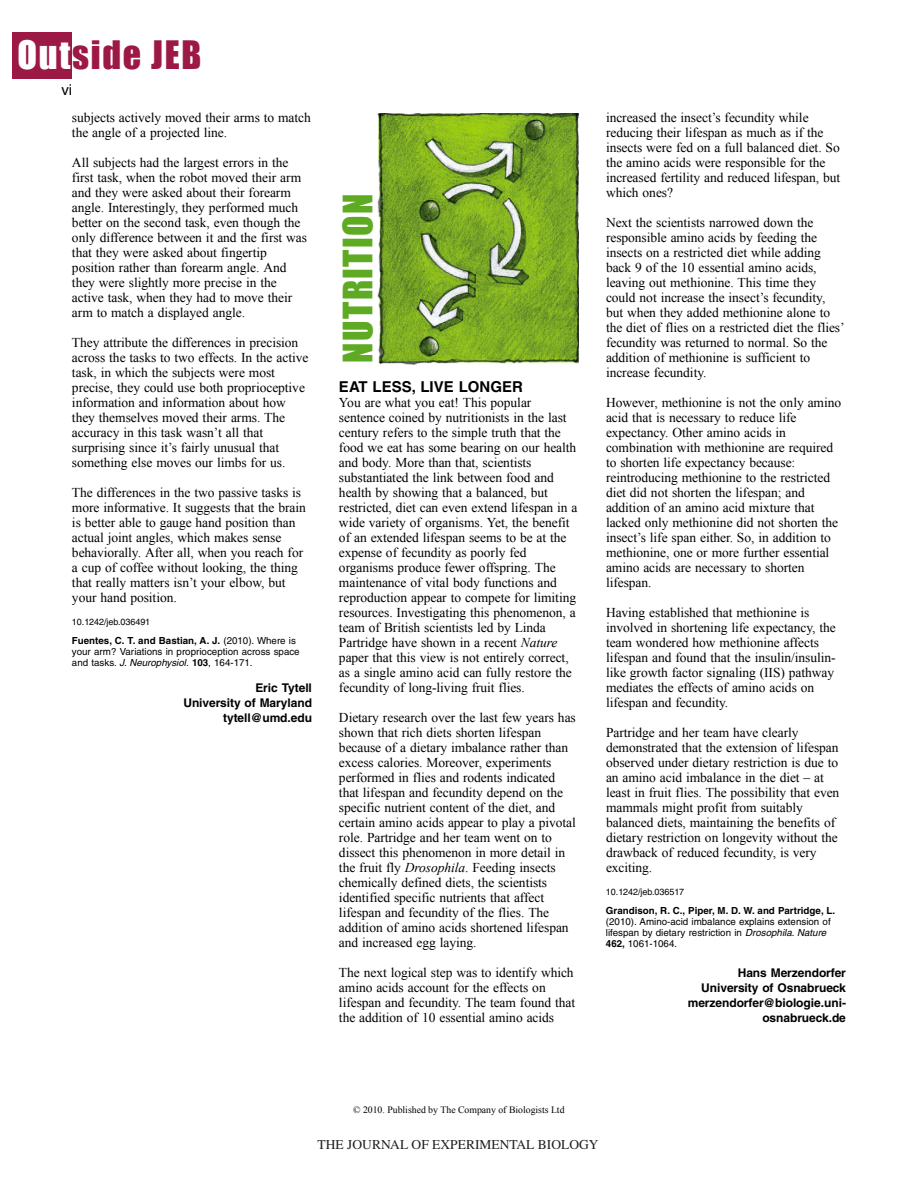
<style>
.page{position:relative;width:918px;height:1188px;background:#fff}
.page>*{position:absolute;margin:0;border:0;box-sizing:border-box;transform-origin:0 0}
.t1{font:37.5px "Impact";letter-spacing:.035em;color:#5eaa22}
.t2{font:36px "Impact";letter-spacing:.05em;color:#9d1945}
.t3{font:700 15px "Helvetica";color:#000}
.t4{font:15px "Helvetica";color:#000}
.t5{font:13.5px/15px "Times New Roman";letter-spacing:-.005em;color:#000}
.t6{font:13.5px "Times";color:#231f20}
.t7{font:700 12px/15px "Helvetica";letter-spacing:-.005em;color:#000;text-align:right}
.t8{font:9.75px/11.2px "Helvetica";color:#000}
.t9{font:700 9.75px "Helvetica";color:#000}
.t10{font:9.75px "Times New Roman";color:#000}
.t11{font:9px "Helvetica";letter-spacing:-.005em;color:#000}
.s1{color:#fff}
.s2{font-weight:700}
.s3{font-style:italic}
</style>
<div class="page">
<div style="left:12px;top:32px;width:60px;height:46px;background:#9d1945"></div>
<img style="left:377px;top:113px;width:202px;height:252px">
<h2 class="t2" style="left:17px;top:33px;width:185px"><span class="s1">Out</span>side JEB</h2>
<p class="t4" style="left:61px;top:84px;width:12px">vi</p>
<p class="t5" style="left:72px;top:110px;width:240px">subjects actively moved their arms to match the angle of a projected line.</p>
<p class="t5" style="left:72px;top:155px;width:237px">All subjects had the largest errors in the first task, when the robot moved their arm and they were asked about their forearm angle. Interestingly, they performed much better on the second task, even though the only difference between it and the first was that they were asked about fingertip position rather than forearm angle. And they were slightly more precise in the active task, when they had to move their arm to match a displayed angle.</p>
<p class="t5" style="left:72px;top:335px;width:238px">They attribute the differences in precision across the tasks to two effects. In the active task, in which the subjects were most precise, they could use both proprioceptive information and information about how they themselves moved their arms. The accuracy in this task wasn’t all that surprising since it’s fairly unusual that something else moves our limbs for us.</p>
<p class="t5" style="left:72px;top:485px;width:235px">The differences in the two passive tasks is more informative. It suggests that the brain is better able to gauge hand position than actual joint angles, which makes sense behaviorally. After all, when you reach for a cup of coffee without looking, the thing that really matters isn’t your elbow, but your hand position.</p>
<p class="t11" style="left:72px;top:618px;width:80px">10.1242/jeb.036491</p>
<p class="t8" style="left:72px;top:635px;width:229px"><span class="s2">Fuentes, C. T. and Bastian, A. J.</span> (2010). Where is your arm? Variations in proprioception across space and tasks. <span class="s3">J. Neurophysiol.</span> <span class="s2">103</span>, 164-171.</p>
<p class="t7" style="left:183px;top:682px;width:130px">Eric Tytell<br>University of Maryland tytell@umd.edu</p>
<h1 class="t1" style="left:346px;top:363px;width:170px;rotate:-90deg">NUTRITION</h1>
<p class="t3" style="left:339px;top:381px;width:185px">EAT LESS, LIVE LONGER</p>
<p class="t5" style="left:339px;top:395px;width:240px">You are what you eat! This popular sentence coined by nutritionists in the last century refers to the simple truth that the food we eat has some bearing on our health and body. More than that, scientists substantiated the link between food and health by showing that a balanced, but restricted, diet can even extend lifespan in a wide variety of organisms. Yet, the benefit of an extended lifespan seems to be at the expense of fecundity as poorly fed organisms produce fewer offspring. The maintenance of vital body functions and reproduction appear to compete for limiting resources. Investigating this phenomenon, a team of British scientists led by Linda Partridge have shown in a recent <span class="s3">Nature </span>paper that this view is not entirely correct, as a single amino acid can fully restore the fecundity of long-living fruit flies.</p>
<p class="t5" style="left:339px;top:710px;width:238px">Dietary research over the last few years has shown that rich diets shorten lifespan because of a dietary imbalance rather than excess calories. Moreover, experiments performed in flies and rodents indicated that lifespan and fecundity depend on the specific nutrient content of the diet, and certain amino acids appear to play a pivotal role. Partridge and her team went on to dissect this phenomenon in more detail in the fruit fly <span class="s3">Drosophila</span>. Feeding insects chemically defined diets, the scientists identified specific nutrients that affect lifespan and fecundity of the flies. The addition of amino acids shortened lifespan and increased egg laying.</p>
<p class="t5" style="left:339px;top:965px;width:238px">The next logical step was to identify which amino acids account for the effects on lifespan and fecundity. The team found that the addition of 10 essential amino acids</p>
<p class="t5" style="left:606px;top:110px;width:236px">increased the insect’s fecundity while reducing their lifespan as much as if the insects were fed on a full balanced diet. So the amino acids were responsible for the increased fertility and reduced lifespan, but which ones?</p>
<p class="t5" style="left:606px;top:215px;width:240px">Next the scientists narrowed down the responsible amino acids by feeding the insects on a restricted diet while adding back 9 of the 10 essential amino acids, leaving out methionine. This time they could not increase the insect’s fecundity, but when they added methionine alone to the diet of flies on a restricted diet the flies’ fecundity was returned to normal. So the addition of methionine is sufficient to increase fecundity.</p>
<p class="t5" style="left:606px;top:395px;width:237px">However, methionine is not the only amino acid that is necessary to reduce life expectancy. Other amino acids in combination with methionine are required to shorten life expectancy because: reintroducing methionine to the restricted diet did not shorten the lifespan; and addition of an amino acid mixture that lacked only methionine did not shorten the insect’s life span either. So, in addition to methionine, one or more further essential amino acids are necessary to shorten lifespan.</p>
<p class="t5" style="left:606px;top:605px;width:231px">Having established that methionine is involved in shortening life expectancy, the team wondered how methionine affects lifespan and found that the insulin/insulin&shy;like growth factor signaling (IIS) pathway mediates the effects of amino acids on lifespan and fecundity.</p>
<p class="t5" style="left:606px;top:725px;width:235px">Partridge and her team have clearly demonstrated that the extension of lifespan observed under dietary restriction is due to an amino acid imbalance in the diet – at least in fruit flies. The possibility that even mammals might profit from suitably balanced diets, maintaining the benefits of dietary restriction on longevity without the drawback of reduced fecundity, is very exciting.</p>
<p class="t11" style="left:606px;top:888px;width:80px">10.1242/jeb.036517</p>
<p class="t9" style="left:606px;top:907px;width:231px">Grandison, R. C., Piper, M. D. W. and Partridge, L.</p>
<p class="t8" style="left:606px;top:917px;width:226px">(2010). Amino-acid imbalance explains extension of lifespan by dietary restriction in <span class="s3">Drosophila</span>. <span class="s3">Nature<br></span><span class="s2">462,</span> 1061-1064.</p>
<p class="t7" style="left:688px;top:967px;width:160px">Hans Merzendorfer<br>University of Osnabrueck merzendorfer@biologie.uni&shy;osnabrueck.de</p>
<p class="t10" style="left:353px;top:1104px;width:213px">© 2010. Published by The Company of Biologists Ltd</p>
<p class="t6" style="left:318px;top:1137px;width:282px">THE JOURNAL OF EXPERIMENTAL BIOLOGY</p>
</div>
